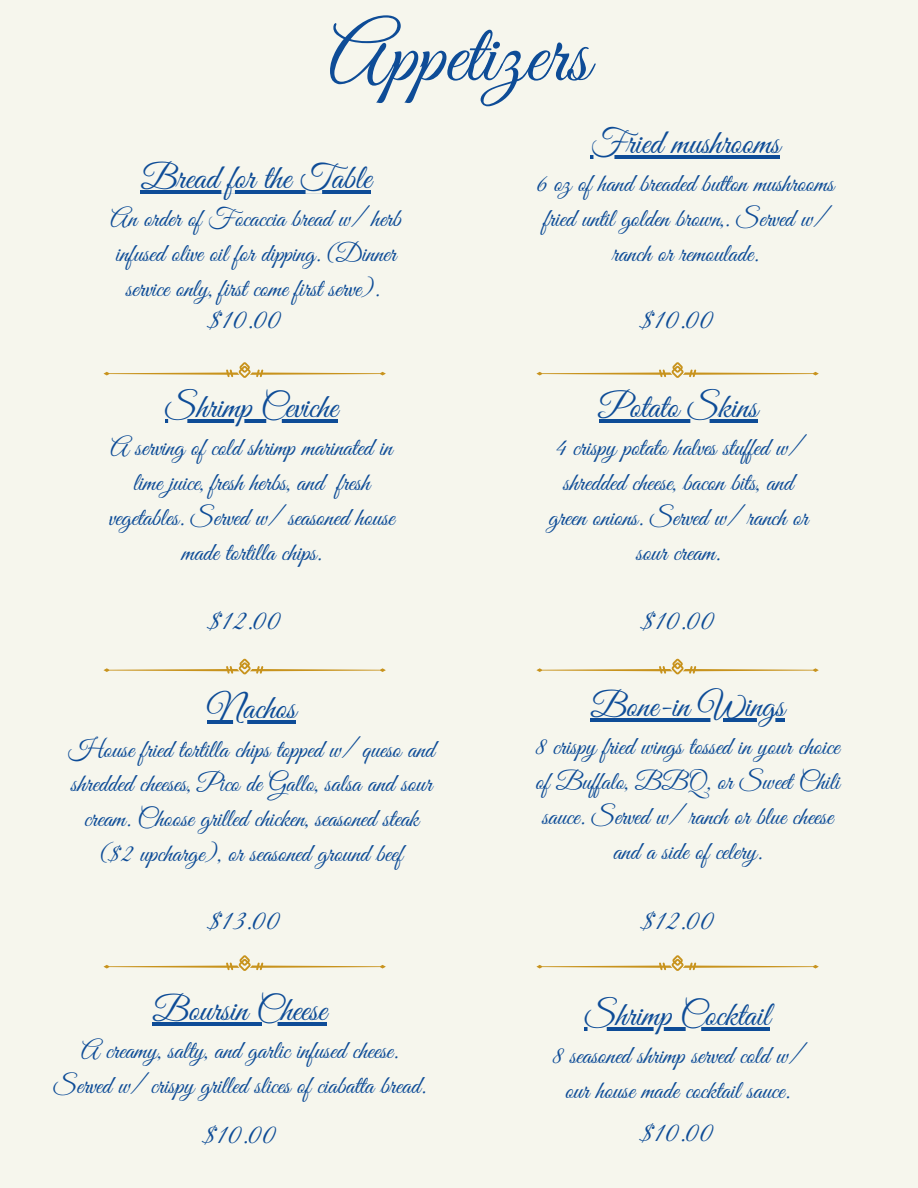
<style>
.page{position:relative;width:918px;height:1188px;background:#f6f6ed}
.page>*{position:absolute;margin:0;border:0;box-sizing:border-box;transform-origin:0 0}
.t1{font:84px "Great Vibes";color:#0e4c97}
.t2{font:34.5px "Great Vibes";color:#0e4c97}
.t3{font:28.5px "Great Vibes";color:#0e4c97}
.t4{font:25.5px/34.8px "Great Vibes";color:#0e4c97;text-align:center}
</style>
<div class="page">
<hr style="left:590px;top:155px;width:190px;height:3px;background:#0e4c97">
<svg style="left:104px;top:362px;width:282px;height:16px"></svg>
<svg style="left:104px;top:659px;width:282px;height:15px"></svg>
<svg style="left:104px;top:955px;width:282px;height:16px"></svg>
<svg style="left:536px;top:362px;width:283px;height:16px"></svg>
<svg style="left:536px;top:659px;width:283px;height:15px"></svg>
<svg style="left:536px;top:955px;width:283px;height:16px"></svg>
<hr style="left:141px;top:190px;width:230px;height:3px;background:#0e4c97">
<hr style="left:152px;top:1022px;width:175px;height:4px;background:#0e4c97">
<svg style="left:165px;top:419px;width:173px;height:4px"></svg>
<hr style="left:207px;top:721px;width:89px;height:3px;background:#0e4c97">
<hr style="left:599px;top:419px;width:159px;height:4px;background:#0e4c97">
<hr style="left:590px;top:718px;width:195px;height:3px;background:#0e4c97">
<svg style="left:585px;top:1027px;width:185px;height:4px"></svg>
<p class="t1" style="left:329px;top:9px;width:262px">Appetizers</p>
<p class="t2" style="left:141px;top:158px;width:232px">Bread for the Table</p>
<p class="t4" style="left:110px;top:203px;width:292px">An order of Focaccia bread w/ herb infused olive oil for dipping. (Dinner service only, first come first serve).</p>
<p class="t3" style="left:209px;top:304px;width:74px">$10.00</p>
<p class="t2" style="left:165px;top:388px;width:174px">Shrimp Ceviche</p>
<p class="t4" style="left:109px;top:432px;width:288px">A serving of cold shrimp marinated in lime juice, fresh herbs, and fresh vegetables. Served w/ seasoned house made tortilla chips.</p>
<p class="t3" style="left:209px;top:605px;width:74px">$12.00</p>
<p class="t2" style="left:207px;top:689px;width:90px">Nachos</p>
<p class="t4" style="left:68px;top:733px;width:368px">House fried tortilla chips topped w/ queso and shredded cheeses, Pico de Gallo, salsa and sour cream. Choose grilled chicken, seasoned steak ($2 upcharge), or seasoned ground beef</p>
<p class="t3" style="left:209px;top:905px;width:73px">$13.00</p>
<p class="t2" style="left:152px;top:991px;width:176px">Boursin Cheese</p>
<p class="t4" style="left:53px;top:1035px;width:374px">A creamy, salty, and garlic infused cheese.<br>Served w/ crispy grilled slices of ciabatta bread.</p>
<p class="t3" style="left:204px;top:1119px;width:74px">$10.00</p>
<p class="t2" style="left:590px;top:123px;width:191px">Fried mushrooms</p>
<p class="t4" style="left:537px;top:168px;width:299px">6 oz of hand breaded button mushrooms fried until golden brown,. Served w/ ranch or remoulade.</p>
<p class="t3" style="left:641px;top:304px;width:74px">$10.00</p>
<p class="t2" style="left:599px;top:388px;width:160px">Potato Skins</p>
<p class="t4" style="left:548px;top:432px;width:261px">4 crispy potato halves stuf ed w/ shredded cheese, bacon bits, and green onions. Served w/ ranch or sour cream.</p>
<p class="t3" style="left:642px;top:605px;width:74px">$10.00</p>
<p class="t2" style="left:590px;top:686px;width:196px">Bone-in Wings</p>
<p class="t4" style="left:536px;top:731px;width:305px">8 crispy fried wings tossed in your choice of Buf alo, BBQ, or Sweet Chili sauce. Served w/ ranch or blue cheese and a side of celery.</p>
<p class="t3" style="left:642px;top:905px;width:74px">$12.00</p>
<p class="t2" style="left:585px;top:996px;width:187px">Shrimp Cocktail</p>
<p class="t4" style="left:552px;top:1040px;width:251px">8 seasoned shrimp served cold w/ our house made cocktail sauce.</p>
<p class="t3" style="left:641px;top:1117px;width:74px">$10.00</p>
</div>
